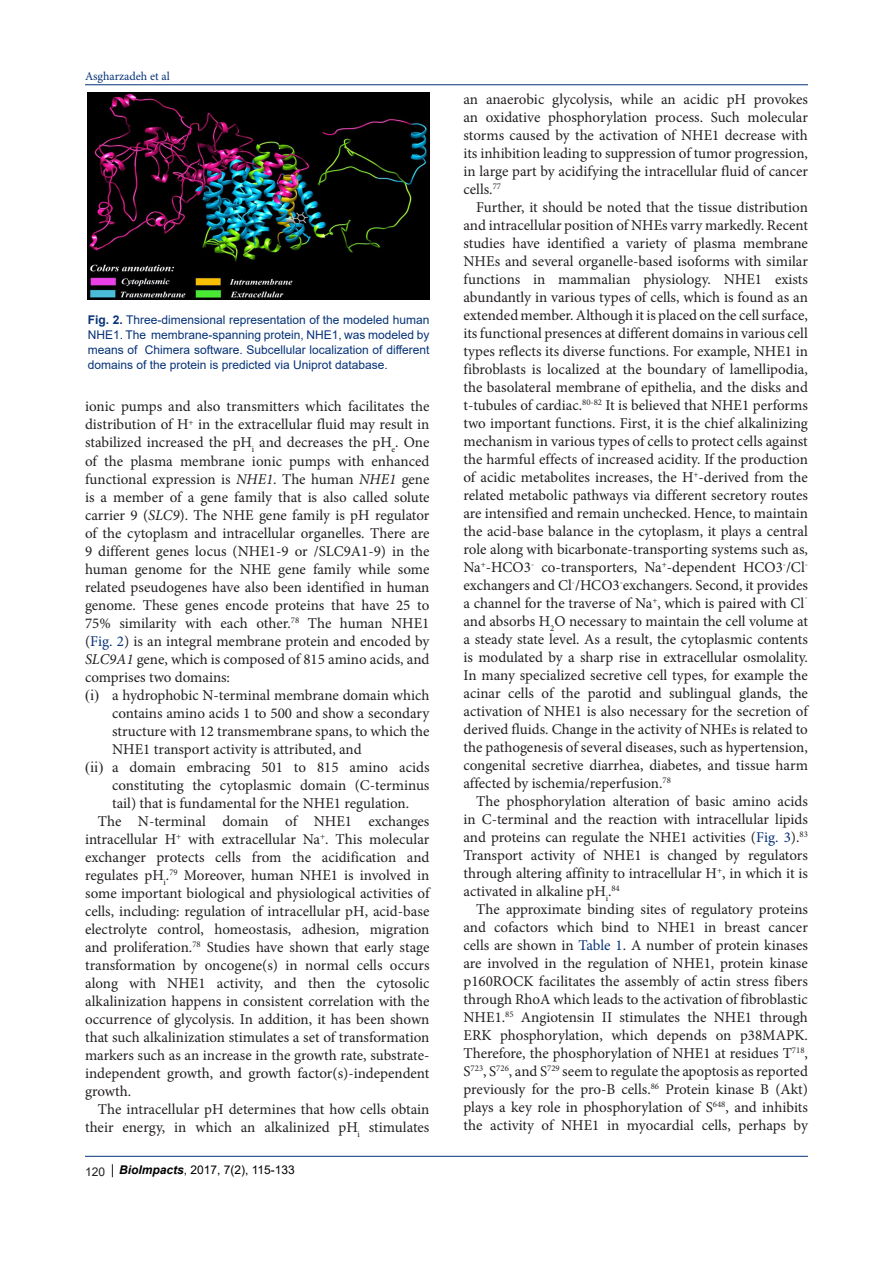
<style>
.page{position:relative;width:893px;height:1263px;background:#fff}
.page>*{position:absolute;margin:0;border:0;box-sizing:border-box;transform-origin:0 0}
.t1{font:15px/18px "Minion Pro";color:#231f20;text-align:justify}
.t2{font:12px/15px "Arial";color:#053278;text-align:justify}
.t3{font:12px "Arial";color:#000}
.t4{font:12px "Minion Pro";color:#053278}
.s1{font-weight:700}
.s2{font-style:italic}
.s3{color:#053278}
.s4{font-family:"Times New Roman"}
.s5{color:#231f20}
.s6{font-weight:700;font-style:italic}
.s7{color:#150000}
</style>
<div class="page">
<hr style="left:85px;top:84px;width:723px;height:1px;background:#053278">
<hr style="left:85px;top:1156px;width:723px;height:1px;background:#053278">
<svg style="left:112px;top:1164px;width:1px;height:13px"></svg>
<img style="left:88px;top:93px;width:341px;height:206px">
<p class="t4" style="left:85px;top:68px;width:86px">Asgharzadeh et al</p>
<p class="t2" style="left:88px;top:312px;width:343px"><span class="s1">Fig. 2.</span> Three-dimensional representation of the modeled human NHE1. The membrane-spanning protein, NHE1, was modeled by means of Chimera software. Subcellular localization of different domains of the protein is predicted via Uniprot database.</p>
<p class="t1" style="left:85px;top:398px;width:346px">ionic pumps and also transmitters which facilitates the distribution of H<sup>+</sup> in the extracellular fluid may result in stabilized increased the pH<sub>i</sub> and decreases the pH<sub>e</sub>. One of the plasma membrane ionic pumps with enhanced functional expression is <span class="s2">NHE1</span>. The human <span class="s2">NHE1</span> gene is a member of a gene family that is also called solute carrier 9 (<span class="s2">SLC9</span>). The NHE gene family is pH regulator of the cytoplasm and intracellular organelles. There are 9 different genes locus (NHE1-9 or /SLC9A1-9) in the human genome for the NHE gene family while some related pseudogenes have also been identified in human genome. These genes encode proteins that have 25 to 75% similarity with each other.<sup>78</sup> The human NHE1 (<span class="s3">Fig. 2</span>) is an integral membrane protein and encoded by <span class="s2">SLC9A1</span> gene, which is composed of 815 amino acids, and comprises two domains:</p>
<p class="t1" style="left:112px;top:686px;width:319px;text-indent:-27px"><span class="s4">(i)</span> a hydrophobic N-terminal membrane domain which contains amino acids 1 to 500 and show a secondary structure with 12 transmembrane spans, to which the NHE1 transport activity is attributed, and</p>
<p class="t1" style="left:112px;top:758px;width:319px;text-indent:-27px"><span class="s4">(ii)</span> a domain embracing 501 to 815 amino acids constituting the cytoplasmic domain (C-terminus tail) that is fundamental for the NHE1 regulation.</p>
<p class="t1" style="left:85px;top:812px;width:346px;text-indent:13px">The N-terminal domain of NHE1 exchanges intracellular H<sup>+</sup> with extracellular Na<sup>+</sup>. This molecular exchanger protects cells from the acidification and regulates pH<sub>i</sub>.<sup>79</sup> Moreover, human NHE1 is involved in some important biological and physiological activities of cells, including: regulation of intracellular pH, acid-base electrolyte control, homeostasis, adhesion, migration and proliferation.<sup>78</sup> Studies have shown that early stage transformation by oncogene(s) in normal cells occurs along with NHE1 activity, and then the cytosolic alkalinization happens in consistent correlation with the occurrence of glycolysis. In addition, it has been shown that such alkalinization stimulates a set of transformation markers such as an increase in the growth rate, substrate&shy;independent growth, and growth factor(s)-independent growth.</p>
<p class="t1" style="left:85px;top:1100px;width:346px;text-align:right">The intracellular pH determines that how cells obtain their energy, in which an alkalinized pH<sub>i</sub> stimulates</p>
<p class="t3" style="left:85px;top:1162px;width:211px"><span class="s5">120</span> <span class="s6">BioImpacts</span><span class="s7">,</span> 2017, 7(2), 115-133</p>
<p class="t1" style="left:463px;top:90px;width:346px">an anaerobic glycolysis, while an acidic pH provokes an oxidative phosphorylation process. Such molecular storms caused by the activation of NHE1 decrease with its inhibition leading to suppression of tumor progression, in large part by acidifying the intracellular fluid of cancer cells.<sup>77</sup></p>
<p class="t1" style="left:463px;top:198px;width:346px;text-indent:13px">Further, it should be noted that the tissue distribution and intracellular position of NHEs varry markedly. Recent studies have identified a variety of plasma membrane NHEs and several organelle-based isoforms with similar functions in mammalian physiology. NHE1 exists abundantly in various types of cells, which is found as an extended member. Although it is placed on the cell surface, its functional presences at different domains in various cell types reflects its diverse functions. For example, NHE1 in fibroblasts is localized at the boundary of lamellipodia, the basolateral membrane of epithelia, and the disks and t-tubules of cardiac.<sup>80-82</sup> It is believed that NHE1 performs two important functions. First, it is the chief alkalinizing mechanism in various types of cells to protect cells against the harmful effects of increased acidity. If the production of acidic metabolites increases, the H<sup>+</sup>-derived from the related metabolic pathways via different secretory routes are intensified and remain unchecked. Hence, to maintain the acid-base balance in the cytoplasm, it plays a central role along with bicarbonate-transporting systems such as, Na<sup>+</sup>-HCO3<sup>-</sup> co-transporters, Na<sup>+</sup>-dependent HCO3<sup>-</sup>/Cl&shy;exchangers and Cl<sup>-</sup>/HCO3<sup>-</sup>exchangers. Second, it provides a channel for the traverse of Na<sup>+</sup>, which is paired with Cl<sup>¯ </sup>and absorbs H<sub>2</sub>O necessary to maintain the cell volume at a steady state level. As a result, the cytoplasmic contents is modulated by a sharp rise in extracellular osmolality.<br>In many specialized secretive cell types, for example the acinar cells of the parotid and sublingual glands, the activation of NHE1 is also necessary for the secretion of derived fluids. Change in the activity of NHEs is related to the pathogenesis of several diseases, such as hypertension, congenital secretive diarrhea, diabetes, and tissue harm affected by ischemia/reperfusion.<sup>78</sup></p>
<p class="t1" style="left:463px;top:792px;width:346px;text-indent:13px">The phosphorylation alteration of basic amino acids in C-terminal and the reaction with intracellular lipids and proteins can regulate the NHE1 activities (<span class="s3">Fig. 3</span>).<sup>83<br></sup>Transport activity of NHE1 is changed by regulators through altering affinity to intracellular H<sup>+</sup>, in which it is activated in alkaline pH<sub>i</sub>.<sup>84</sup></p>
<p class="t1" style="left:463px;top:900px;width:346px;text-indent:13px">The approximate binding sites of regulatory proteins and cofactors which bind to NHE1 in breast cancer cells are shown in <span class="s3">Table 1</span>. A number of protein kinases are involved in the regulation of NHE1, protein kinase p160ROCK facilitates the assembly of actin stress fibers through RhoA which leads to the activation of fibroblastic NHE1.<sup>85</sup> Angiotensin II stimulates the NHE1 through ERK phosphorylation, which depends on p38MAPK.<br>Therefore, the phosphorylation of NHE1 at residues T<sup>718</sup>, S<sup>723</sup>, S<sup>726</sup>, and S<sup>729</sup> seem to regulate the apoptosis as reported previously for the pro-B cells.<sup>86</sup> Protein kinase B (Akt) plays a key role in phosphorylation of S<sup>648</sup>, and inhibits the activity of NHE1 in myocardial cells, perhaps by</p>
</div>
